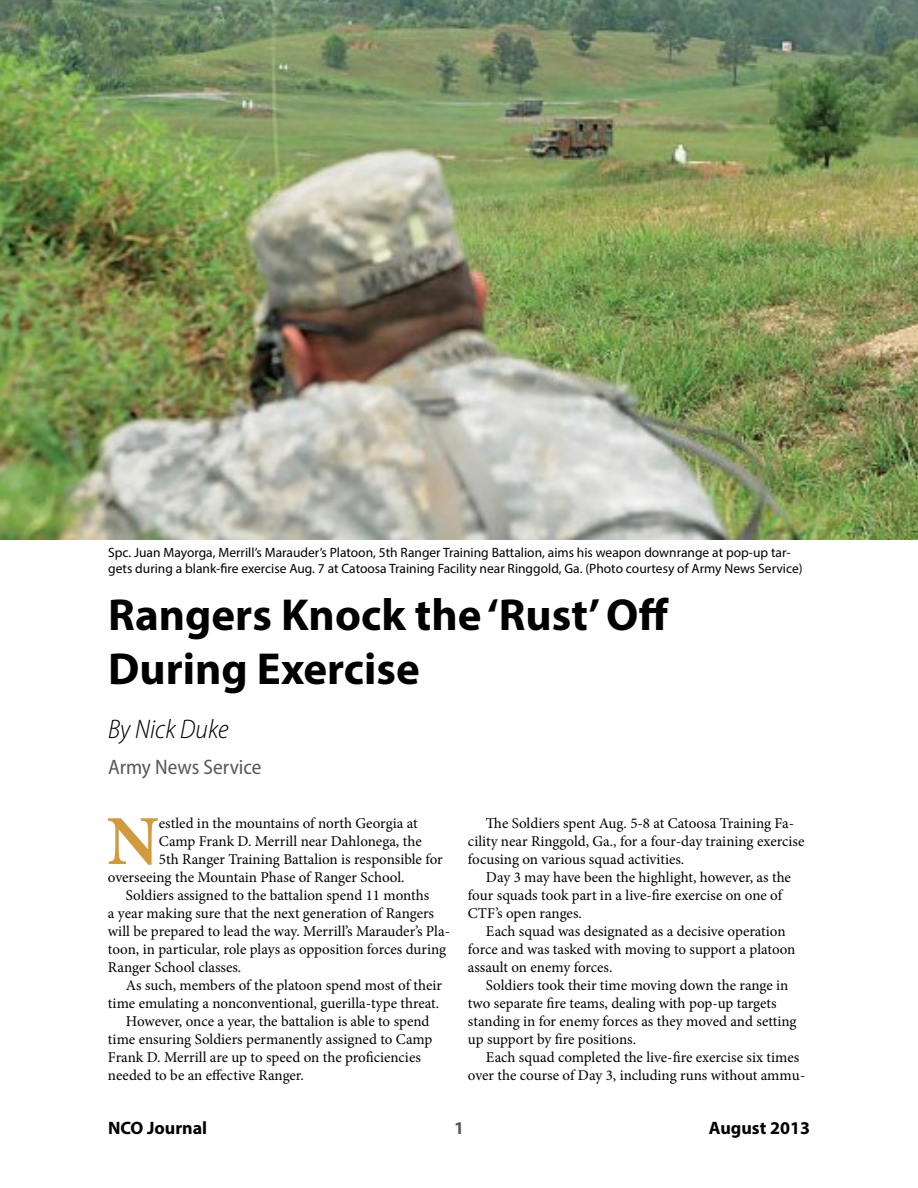
<style>
.page{position:relative;width:918px;height:1188px;background:#fff}
.page>*{position:absolute;margin:0;border:0;box-sizing:border-box;transform-origin:0 0}
.t1{font:700 70.35px "Minion Pro";color:#d09a3f}
.t2{font:700 45px/54px "Myriad Pro";color:#000}
.t3{font:italic 300 semi-condensed 27px "Myriad Pro";color:#000}
.t4{font:semi-condensed 21px "Myriad Pro";color:#58595b}
.t5{font:700 18px "Myriad Pro";color:#000}
.t6{font:700 18px "Myriad Pro";color:#58595b}
.t7{font:15px/18px "Minion Pro";color:#000}
.t8{font:13.5px/16.5px "Myriad Pro";color:#000}
</style>
<div class="page">
<img style="left:0;top:0;width:918px;height:540px">
<p class="t8" style="left:108px;top:544px;width:696px">Spc. Juan Mayorga, Merrill’s Marauder’s Platoon, 5th Ranger Training Battalion, aims his weapon downrange at pop-up tar&shy;gets during a blank-fire exercise Aug. 7 at Catoosa Training Facility near Ringgold, Ga. (Photo courtesy of Army News Service)</p>
<h2 class="t2" style="left:108px;top:586px;width:562px">Rangers Knock the ‘Rust’ Off<br>During Exercise</h2>
<h3 class="t3" style="left:108px;top:713px;width:122px">By Nick Duke</h3>
<h3 class="t4" style="left:108px;top:754px;width:155px">Army News Service</h3>
<h1 class="t1" style="left:107px;top:792px;width:54px">N</h1>
<p class="t7" style="left:159px;top:814px;width:260px">estled in the mountains of north Georgia at</p>
<p class="t7" style="left:468px;top:814px;width:338px;text-indent:18px">The Soldiers spent Aug. 5-8 at Catoosa Training Fa&shy;cility near Ringgold, Ga., for a four-day training exercise focusing on various squad activities.</p>
<p class="t7" style="left:468px;top:868px;width:325px;text-indent:18px">Day 3 may have been the highlight, however, as the four squads took part in a live-fire exercise on one of<br>CTF’s open ranges.</p>
<p class="t7" style="left:468px;top:922px;width:329px;text-indent:18px">Each squad was designated as a decisive operation force and was tasked with moving to support a platoon assault on enemy forces.</p>
<p class="t7" style="left:468px;top:976px;width:330px;text-indent:18px">Soldiers took their time moving down the range in two separate fire teams, dealing with pop-up targets standing in for enemy forces as they moved and setting up support by fire positions.</p>
<p class="t7" style="left:468px;top:1048px;width:339px;text-indent:18px">Each squad completed the live-fire exercise six times over the course of Day 3, including runs without ammu-</p>
<p class="t7" style="left:159px;top:832px;width:264px">Camp Frank D. Merrill near Dahlonega, the</p>
<p class="t7" style="left:159px;top:850px;width:285px">5th Ranger Training Battalion is responsible for</p>
<p class="t7" style="left:108px;top:868px;width:298px">overseeing the Mountain Phase of Ranger School.</p>
<p class="t7" style="left:126px;top:886px;width:305px">Soldiers assigned to the battalion spend 11 months</p>
<p class="t7" style="left:108px;top:904px;width:328px">a year making sure that the next generation of Rangers</p>
<p class="t7" style="left:108px;top:922px;width:344px">will be prepared to lead the way. Merrill’s Marauder’s Pla-</p>
<p class="t7" style="left:108px;top:940px;width:340px">toon, in particular, role plays as opposition forces during</p>
<p class="t7" style="left:108px;top:958px;width:135px">Ranger School classes.</p>
<p class="t7" style="left:126px;top:976px;width:318px">As such, members of the platoon spend most of their</p>
<p class="t7" style="left:108px;top:994px;width:333px">time emulating a nonconventional, guerilla-type threat.</p>
<p class="t7" style="left:126px;top:1012px;width:305px">However, once a year, the battalion is able to spend</p>
<p class="t7" style="left:108px;top:1030px;width:326px">time ensuring Soldiers permanently assigned to Camp</p>
<p class="t7" style="left:108px;top:1048px;width:314px">Frank D. Merrill are up to speed on the proficiencies</p>
<p class="t7" style="left:108px;top:1066px;width:198px">needed to be an effective Ranger.</p>
<p class="t5" style="left:108px;top:1116px;width:101px">NCO Journal</p>
<p class="t6" style="left:454px;top:1116px;width:11px">1</p>
<p class="t5" style="left:709px;top:1116px;width:103px">August 2013</p>
</div>
